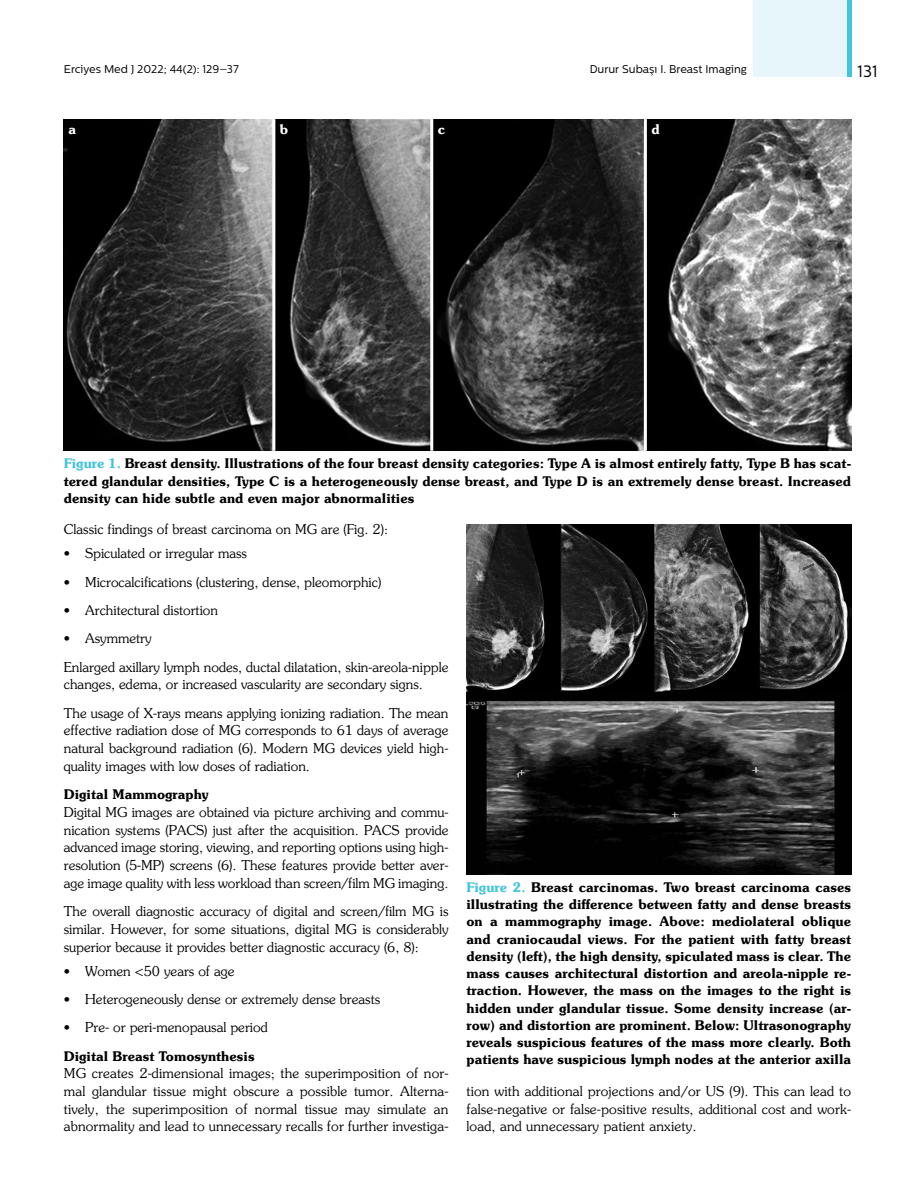
<style>
.page{position:relative;width:915px;height:1191px;background:#fff}
.page>*{position:absolute;margin:0;border:0;box-sizing:border-box;transform-origin:0 0}
.t1{font:16.5px "Centrale Sans";color:#000}
.t2{font:13.5px/17.7px "Souvenir";color:#000;text-align:justify}
.t3{font:700 13.5px/17.2px "Souvenir";color:#000;text-align:justify}
.t4{font:700 13.5px "Souvenir";color:#fff}
.t5{font:11.25px "Centrale Sans";color:#000}
.s1{color:#42c4dd}
</style>
<div class="page">
<div style="left:753px;top:0;width:97px;height:77px;background:#e7f6fa"></div>
<svg style="left:847px;top:0;width:3px;height:77px"></svg>
<img style="left:64px;top:119px;width:786px;height:332px">
<hr style="left:272px;top:119px;width:3px;height:332px;background:#fff">
<hr style="left:430px;top:119px;width:3px;height:332px;background:#fff">
<hr style="left:643px;top:119px;width:3px;height:332px;background:#fff">
<img style="left:466px;top:524px;width:384px;height:350px">
<p class="t5" style="left:64px;top:62px;width:176px">Erciyes Med J 2022; 44(2): 129–37</p>
<p class="t5" style="left:589px;top:62px;width:159px">Durur Subaşı I. Breast Imaging</p>
<p class="t1" style="left:857px;top:61px;width:22px">131</p>
<p class="t4" style="left:68px;top:120px;width:9px">a</p>
<p class="t4" style="left:280px;top:120px;width:10px">b</p>
<p class="t4" style="left:437px;top:120px;width:9px">c</p>
<p class="t4" style="left:651px;top:120px;width:10px">d</p>
<p class="t3" style="left:64px;top:454px;width:788px"><span class="s1">Figure 1.</span> Breast density. Illustrations of the four breast density categories: Type A is almost entirely fatty, Type B has scat&shy;tered glandular densities, Type C is a heterogeneously dense breast, and Type D is an extremely dense breast. Increased density can hide subtle and even major abnormalities</p>
<p class="t2" style="left:64px;top:520px;width:325px">Classic findings of breast carcinoma on MG are (Fig. 2):</p>
<p class="t2" style="left:64px;top:544px;width:184px">• Spiculated or irregular mass</p>
<p class="t2" style="left:64px;top:573px;width:319px">• Microcalcifications (clustering, dense, pleomorphic)</p>
<p class="t2" style="left:64px;top:601px;width:156px">• Architectural distortion</p>
<p class="t2" style="left:64px;top:624px;width:386px;line-height:28.3px">• Asymmetry<br>Enlarged axillary lymph nodes, ductal dilatation, skin-areola-nipple</p>
<p class="t2" style="left:64px;top:670px;width:386px;line-height:28.3px">changes, edema, or increased vascularity are secondary signs.<br>The usage of X-rays means applying ionizing radiation. The mean</p>
<p class="t2" style="left:64px;top:721px;width:386px">effective radiation dose of MG corresponds to 61 days of average natural background radiation (6). Modern MG devices yield high&shy;quality images with low doses of radiation.</p>
<p class="t3" style="left:64px;top:785px;width:146px">Digital Mammography</p>
<p class="t2" style="left:64px;top:803px;width:386px">Digital MG images are obtained via picture archiving and commu&shy;nication systems (PACS) just after the acquisition. PACS provide advanced image storing, viewing, and reporting options using high&shy;resolution (5-MP) screens (6). These features provide better aver&shy;age image quality with less workload than screen/film MG imaging.</p>
<p class="t2" style="left:64px;top:902px;width:386px">The overall diagnostic accuracy of digital and screen/film MG is similar. However, for some situations, digital MG is considerably superior because it provides better diagnostic accuracy (6, 8):</p>
<p class="t2" style="left:64px;top:962px;width:172px">• Women &lt;50 years of age</p>
<p class="t2" style="left:64px;top:990px;width:318px">• Heterogeneously dense or extremely dense breasts</p>
<p class="t2" style="left:64px;top:1018px;width:205px">• Pre- or peri-menopausal period</p>
<p class="t3" style="left:64px;top:1047px;width:192px">Digital Breast Tomosynthesis</p>
<p class="t2" style="left:64px;top:1064px;width:386px">MG creates 2-dimensional images; the superimposition of nor&shy;mal glandular tissue might obscure a possible tumor. Alterna&shy;tively, the superimposition of normal tissue may simulate an abnormality and lead to unnecessary recalls for further investiga-</p>
<p class="t3" style="left:466px;top:878px;width:386px"><span class="s1">Figure 2.</span> Breast carcinomas. Two breast carcinoma cases illustrating the difference between fatty and dense breasts on a mammography image. Above: mediolateral oblique and craniocaudal views. For the patient with fatty breast density (left), the high density, spiculated mass is clear. The mass causes architectural distortion and areola-nipple re&shy;traction. However, the mass on the images to the right is hidden under glandular tissue. Some density increase (ar&shy;row) and distortion are prominent. Below: Ultrasonography reveals suspicious features of the mass more clearly. Both patients have suspicious lymph nodes at the anterior axilla</p>
<p class="t2" style="left:466px;top:1082px;width:386px">tion with additional projections and/or US (9). This can lead to false-negative or false-positive results, additional cost and work&shy;load, and unnecessary patient anxiety.</p>
</div>
